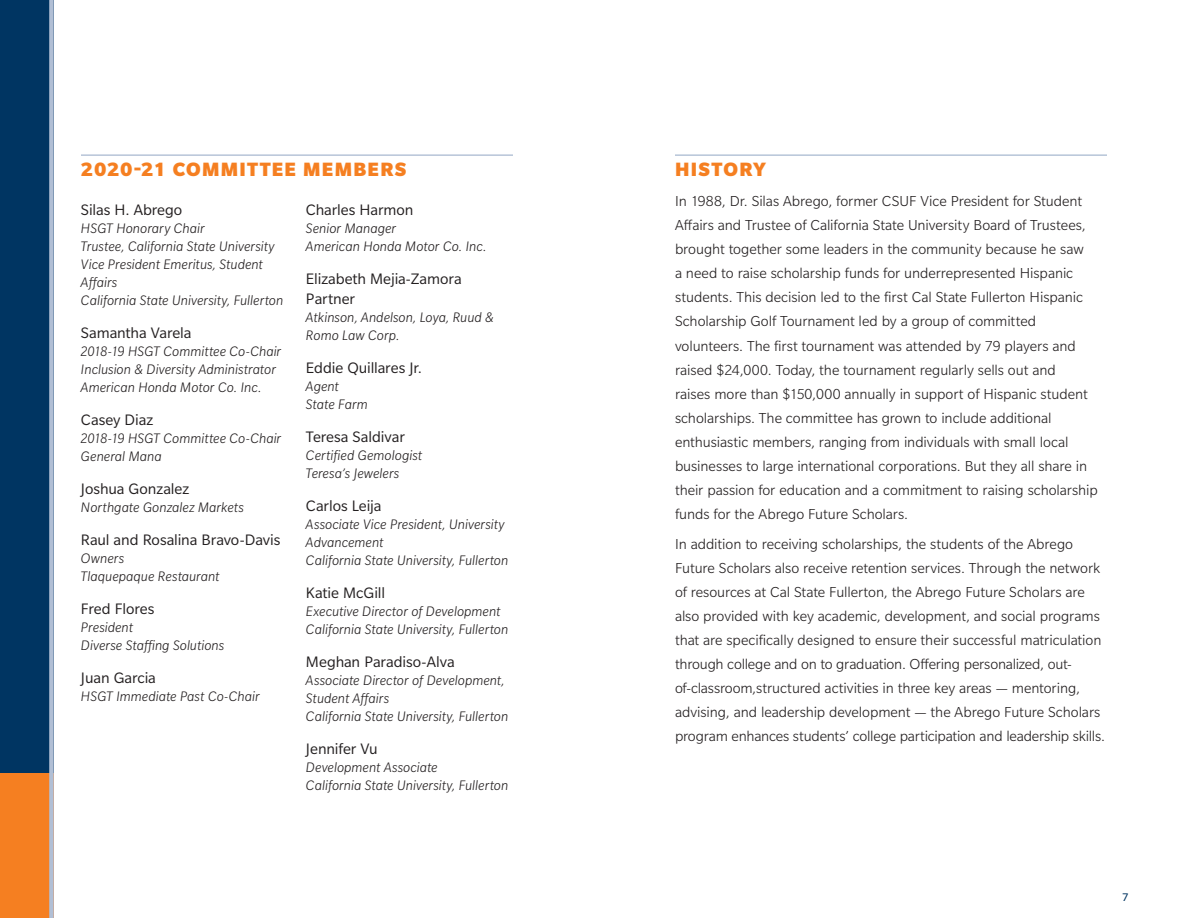
<style>
.page{position:relative;width:1188px;height:918px;background:#fff}
.page>*{position:absolute;margin:0;border:0;box-sizing:border-box;transform-origin:0 0}
.t1{font:900 21px "Slate Pro";letter-spacing:.06em;color:#f57f21}
.t2{font:16.5px/19.5px "Slate Pro";letter-spacing:-.005em;color:#231f20}
.t3{font:300 15.75px/24px "Slate Pro";letter-spacing:-.005em;color:#231f20}
.t4{font:italic 300 15px/18px "Slate Pro";letter-spacing:.005em;color:#231f20}
.t5{font:12px "Slate Pro";color:#003562}
</style>
<div class="page">
<div style="left:0;top:0;width:53px;height:774px;background:#003562"></div>
<div style="left:0;top:774px;width:53px;height:144px;background:#f57f21"></div>
<div style="left:49px;top:0;width:5px;height:918px;background:#b1bfd5"></div>
<hr style="left:675px;top:155px;width:432px;height:1px;background:#92a7c4">
<hr style="left:81px;top:155px;width:432px;height:1px;background:#92a7c4">
<h1 class="t1" style="left:81px;top:157px;width:327px">2020-21 COMMITTEE MEMBERS</h1>
<p class="t2" style="left:81px;top:200px;width:103px">Silas H. Abrego</p>
<p class="t4" style="left:81px;top:220px;width:204px">HSGT Honorary Chair<br>Trustee, California State University<br>Vice President Emeritus, Student<br>Affairs<br>California State University, Fullerton</p>
<p class="t2" style="left:81px;top:323px;width:112px">Samantha Varela</p>
<p class="t4" style="left:81px;top:343px;width:202px">2018-19 HSGT Committee Co-Chair<br>Inclusion &amp; Diversity Administrator<br>American Honda Motor Co. Inc.</p>
<p class="t2" style="left:81px;top:410px;width:74px">Casey Diaz</p>
<p class="t4" style="left:81px;top:430px;width:202px">2018-19 HSGT Committee Co-Chair<br>General Mana</p>
<p class="t2" style="left:81px;top:479px;width:110px">Joshua Gonzalez</p>
<p class="t4" style="left:81px;top:499px;width:164px">Northgate Gonzalez Markets</p>
<p class="t2" style="left:81px;top:530px;width:201px">Raul and Rosalina Bravo-Davis</p>
<p class="t4" style="left:81px;top:550px;width:140px">Owners<br>Tlaquepaque Restaurant</p>
<p class="t2" style="left:81px;top:599px;width:75px">Fred Flores</p>
<p class="t4" style="left:81px;top:619px;width:145px">President<br>Diverse Staffing Solutions</p>
<p class="t2" style="left:81px;top:668px;width:76px">Juan Garcia</p>
<p class="t4" style="left:81px;top:688px;width:180px">HSGT Immediate Past Co-Chair</p>
<p class="t2" style="left:306px;top:200px;width:109px">Charles Harmon</p>
<p class="t4" style="left:306px;top:220px;width:182px">Senior Manager<br>American Honda Motor Co. Inc.</p>
<p class="t2" style="left:306px;top:269px;width:157px">Elizabeth Mejia-Zamora<br>Partner</p>
<p class="t4" style="left:306px;top:308px;width:189px">Atkinson, Andelson, Loya, Ruud &amp;<br>Romo Law Corp.</p>
<p class="t2" style="left:306px;top:358px;width:118px">Eddie Quillares Jr.</p>
<p class="t4" style="left:306px;top:377px;width:63px">Agent<br>State Farm</p>
<p class="t2" style="left:306px;top:427px;width:100px">Teresa Saldivar</p>
<p class="t4" style="left:306px;top:446px;width:118px">Certified Gemologist<br>Teresa’s Jewelers</p>
<p class="t2" style="left:306px;top:496px;width:77px">Carlos Leija</p>
<p class="t4" style="left:306px;top:515px;width:204px">Associate Vice President, University<br>Advancement<br>California State University, Fullerton</p>
<p class="t2" style="left:306px;top:583px;width:81px">Katie McGill</p>
<p class="t4" style="left:306px;top:602px;width:204px">Executive Director of Development<br>California State University, Fullerton</p>
<p class="t2" style="left:306px;top:652px;width:150px">Meghan Paradiso-Alva</p>
<p class="t4" style="left:306px;top:671px;width:204px">Associate Director of Development,<br>Student Affairs<br>California State University, Fullerton</p>
<p class="t2" style="left:306px;top:739px;width:73px">Jennifer Vu</p>
<p class="t4" style="left:306px;top:758px;width:204px">Development Associate<br>California State University, Fullerton</p>
<h1 class="t1" style="left:675px;top:157px;width:92px">HISTORY</h1>
<p class="t3" style="left:675px;top:189px;width:424px">In 1988, Dr. Silas Abrego, former CSUF Vice President for Student Affairs and Trustee of California State University Board of Trustees, brought together some leaders in the community because he saw<br>a need to raise scholarship funds for underrepresented Hispanic students. This decision led to the first Cal State Fullerton Hispanic Scholarship Golf Tournament led by a group of committed volunteers. The first tournament was attended by 79 players and raised $24,000. Today, the tournament regularly sells out and<br>raises more than $150,000 annually in support of Hispanic student scholarships. The committee has grown to include additional enthusiastic members, ranging from individuals with small local businesses to large international corporations. But they all share in their passion for education and a commitment to raising scholarship funds for the Abrego Future Scholars.</p>
<p class="t3" style="left:675px;top:532px;width:431px">In addition to receiving scholarships, the students of the Abrego Future Scholars also receive retention services. Through the network of resources at Cal State Fullerton, the Abrego Future Scholars are also provided with key academic, development, and social programs that are specifically designed to ensure their successful matriculation through college and on to graduation. Offering personalized, out&shy;of-classroom,structured activities in three key areas — mentoring, advising, and leadership development — the Abrego Future Scholars program enhances students’ college participation and leadership skills.</p>
<p class="t5" style="left:1122px;top:891px;width:8px">7</p>
</div>
